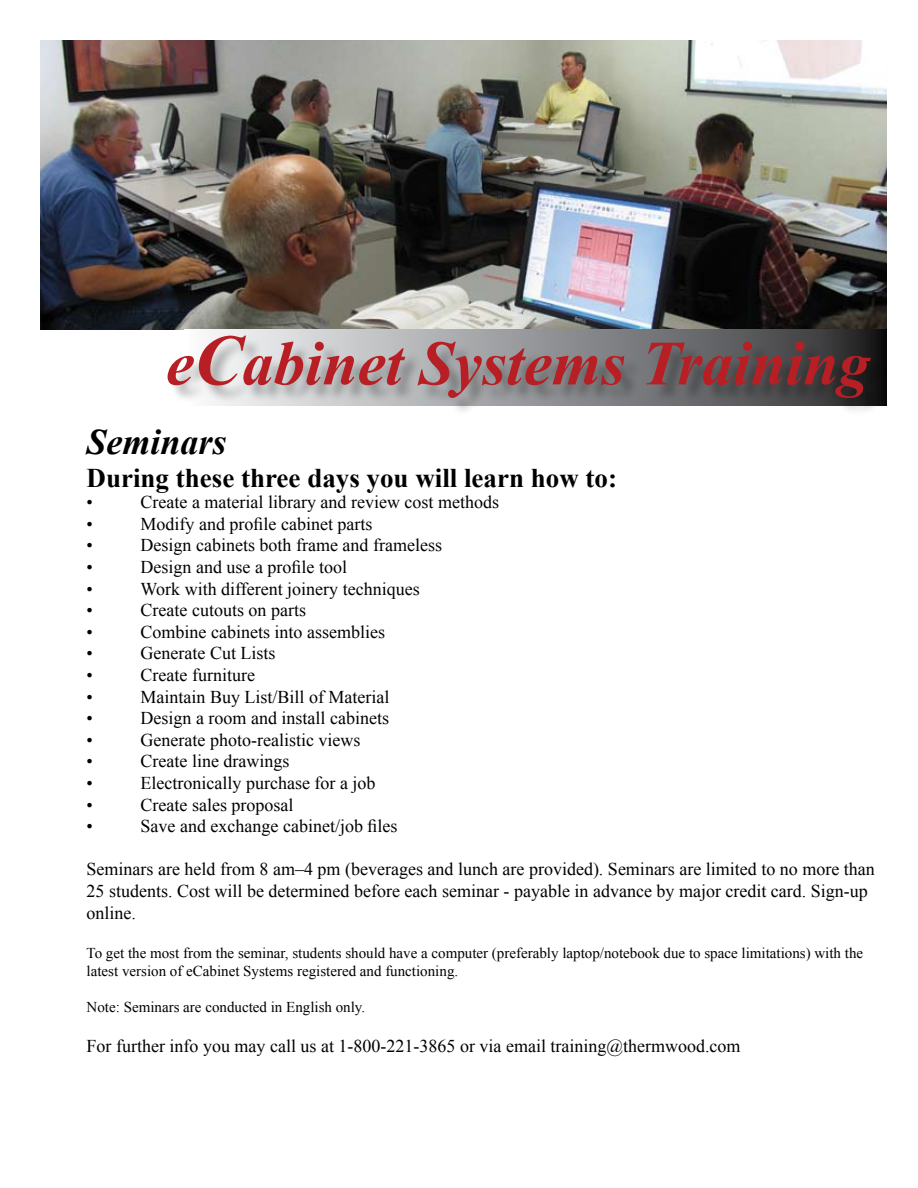
<style>
.page{position:relative;width:918px;height:1188px;background:#fff}
.page>*{position:absolute;margin:0;border:0;box-sizing:border-box;transform-origin:0 0}
.t1{font:italic 700 63px "Times New Roman";color:#b71f24}
.t2{font:italic 700 36px "Times New Roman";color:#000}
.t3{font:700 27px "Times New Roman";color:#000}
.t4{font:18px/21.6px "Times New Roman";color:#000}
.t5{font:15px/18px "Times New Roman";color:#000}
.s1{font-size:72px}
</style>
<div class="page">
<img style="left:41px;top:40px;width:845px;height:290px">
<svg style="left:210px;top:330px;width:676px;height:6px;background:#8f9092"></svg>
<div style="left:169px;top:336px;width:721px;height:82px;background:#000;opacity:.29"></div>
<h1 class="t1" style="left:166px;top:319px;width:705px">e<span class="s1">C</span>abinet Systems Training</h1>
<h2 class="t2" style="left:87px;top:417px;width:142px">Seminars</h2>
<h3 class="t3" style="left:87px;top:459px;width:532px">During these three days you will learn how to:</h3>
<p class="t4" style="left:87px;top:491px;width:8px">•</p>
<p class="t4" style="left:141px;top:491px;width:360px">Create a material library and review cost methods</p>
<p class="t4" style="left:87px;top:513px;width:8px">•</p>
<p class="t4" style="left:141px;top:513px;width:233px">Modify and profile cabinet parts</p>
<p class="t4" style="left:87px;top:534px;width:8px">•</p>
<p class="t4" style="left:141px;top:534px;width:303px">Design cabinets both frame and frameless</p>
<p class="t4" style="left:87px;top:556px;width:8px">•</p>
<p class="t4" style="left:141px;top:556px;width:208px">Design and use a profile tool</p>
<p class="t4" style="left:87px;top:577px;width:8px">•</p>
<p class="t4" style="left:141px;top:577px;width:281px">Work with different joinery techniques</p>
<p class="t4" style="left:87px;top:599px;width:8px">•</p>
<p class="t4" style="left:141px;top:599px;width:167px">Create cutouts on parts</p>
<p class="t4" style="left:87px;top:621px;width:8px">•</p>
<p class="t4" style="left:141px;top:621px;width:246px">Combine cabinets into assemblies</p>
<p class="t4" style="left:87px;top:642px;width:8px">•</p>
<p class="t4" style="left:141px;top:642px;width:136px">Generate Cut Lists</p>
<p class="t4" style="left:87px;top:664px;width:8px">•</p>
<p class="t4" style="left:141px;top:664px;width:116px">Create furniture</p>
<p class="t4" style="left:87px;top:685px;width:8px">•</p>
<p class="t4" style="left:141px;top:685px;width:251px">Maintain Buy List/Bill of Material</p>
<p class="t4" style="left:87px;top:707px;width:8px">•</p>
<p class="t4" style="left:141px;top:707px;width:250px">Design a room and install cabinets</p>
<p class="t4" style="left:87px;top:729px;width:8px">•</p>
<p class="t4" style="left:141px;top:729px;width:221px">Generate photo-realistic views</p>
<p class="t4" style="left:87px;top:750px;width:8px">•</p>
<p class="t4" style="left:141px;top:750px;width:150px">Create line drawings</p>
<p class="t4" style="left:87px;top:772px;width:8px">•</p>
<p class="t4" style="left:141px;top:772px;width:236px">Electronically purchase for a job</p>
<p class="t4" style="left:87px;top:793px;width:8px">•</p>
<p class="t4" style="left:141px;top:793px;width:154px">Create sales proposal</p>
<p class="t4" style="left:87px;top:815px;width:8px">•</p>
<p class="t4" style="left:141px;top:815px;width:258px">Save and exchange cabinet/job files</p>
<p class="t4" style="left:87px;top:858px;width:790px">Seminars are held from 8 am–4 pm (beverages and lunch are provided). Seminars are limited to no more than<br>25 students. Cost will be determined before each seminar - payable in advance by major credit card. Sign-up online.</p>
<p class="t5" style="left:87px;top:944px;width:778px">To get the most from the seminar, students should have a computer (preferably laptop/notebook due to space limitations) with the latest version of eCabinet Systems registered and functioning.</p>
<p class="t5" style="left:87px;top:998px;width:280px">Note: Seminars are conducted in English only.</p>
<p class="t4" style="left:87px;top:1035px;width:655px">For further info you may call us at 1-800-221-3865 or via email training@thermwood.com</p>
</div>
